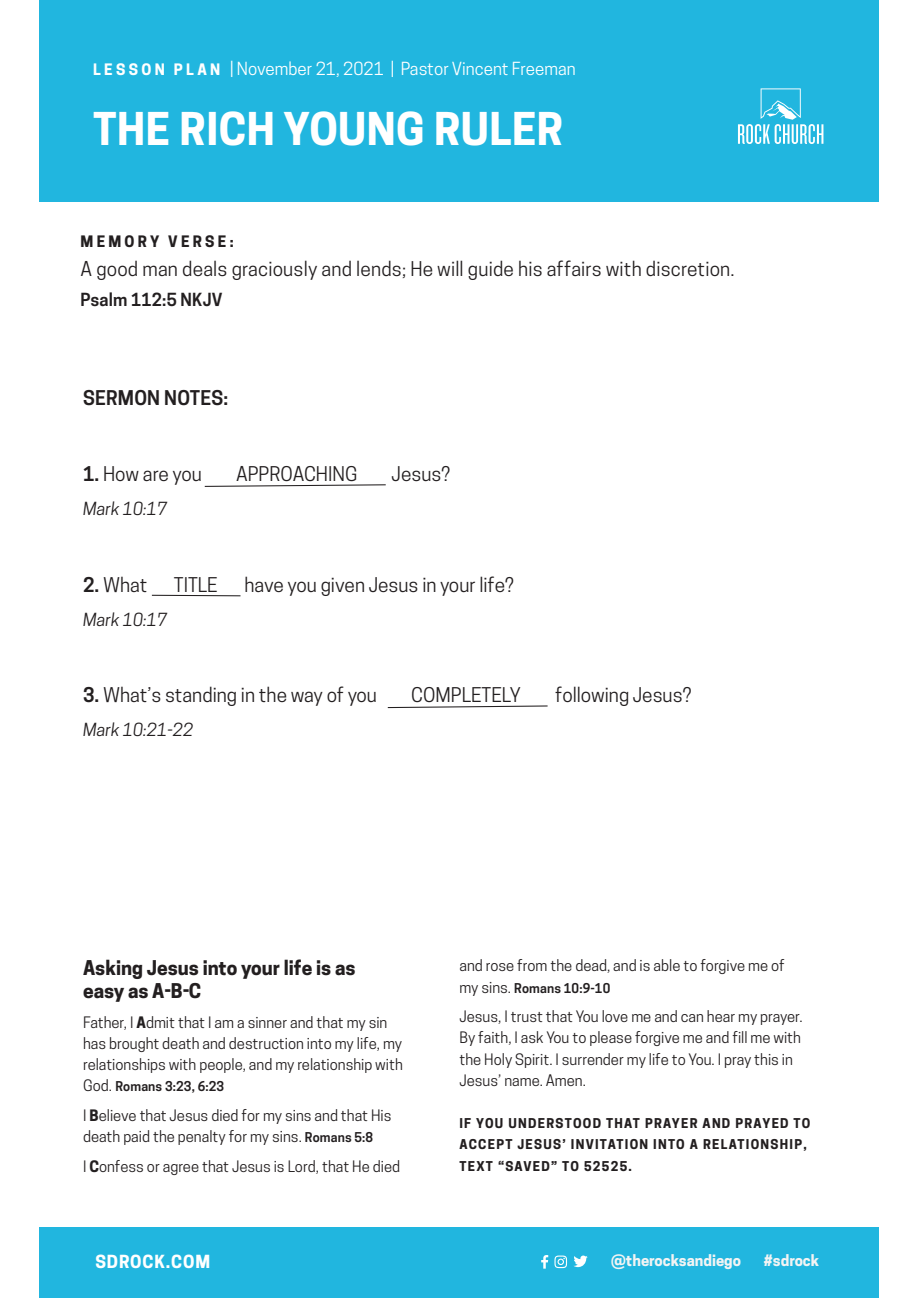
<style>
.page{position:relative;width:918px;height:1298px;background:#fff}
.page>*{position:absolute;margin:0;border:0;box-sizing:border-box;transform-origin:0 0}
.t1{font:700 42.4px "Cooper Hewitt";letter-spacing:.01em;color:#fff}
.t2{font:19px "Cooper Hewitt";color:#231f20}
.t3{font:700 19px/23.4px "Cooper Hewitt";color:#231f20}
.t4{font:600 19px "Cooper Hewitt";letter-spacing:.01em;color:#231f20}
.t5{font:17px "Cooper Hewitt";color:#fff}
.t6{font:italic 17px "Cooper Hewitt";color:#231f20}
.t7{font:600 17px "Cooper Hewitt";letter-spacing:.01em;color:#231f20}
.t8{font:700 17px "Cooper Hewitt";letter-spacing:.05em;color:#fff}
.t9{font:14.8px/21.2px "Cooper Hewitt";color:#231f20}
.t10{font:700 14.8px "Cooper Hewitt";color:#f3f4f4}
.t11{font:700 14.8px "Cooper Hewitt";letter-spacing:.22em;color:#231f20}
.t12{font:700 12.8px/21.2px "Cooper Hewitt";letter-spacing:.1em;color:#231f20}
.t13{font:600 12.8px "Cooper Hewitt";letter-spacing:.01em;color:#231f20}
.s1{font-weight:700;font-size:14.8px}
.s2{font-weight:600}
.s3{font-weight:700}
.s4{font-weight:400;font-size:14.8px}
.s5{font-weight:600;font-size:12.8px}
</style>
<div class="page">
<div style="left:39px;top:0;width:840px;height:202px;background:#21b6df"></div>
<svg style="left:738px;top:88px;width:85px;height:56px"></svg>
<div style="left:39px;top:1228px;width:840px;height:70px;background:#21b6df"></div>
<svg style="left:573px;top:1256px;width:15px;height:11px"></svg>
<svg style="left:554px;top:1256px;width:13px;height:12px"></svg>
<svg style="left:541px;top:1255px;width:7px;height:14px"></svg>
<svg style="left:204px;top:484px;width:182px;height:3px"></svg>
<svg style="left:387px;top:705px;width:161px;height:4px"></svg>
<hr style="left:152px;top:595px;width:89px;height:1px;background:#231f20">
<p class="t5" style="left:93px;top:61px;width:484px"><span class="s1">L E S S O N P L A N</span> | November 21, 2021 | Pastor Vincent Freeman</p>
<h1 class="t1" style="left:93px;top:111px;width:471px">THE RICH YOUNG RULER</h1>
<p class="t11" style="left:81px;top:235px;width:155px">MEMORY VERSE:</p>
<p class="t2" style="left:81px;top:261px;width:656px">A good man deals graciously and lends; He will guide his affairs with discretion.</p>
<p class="t7" style="left:81px;top:290px;width:143px">Psalm 112:5 NKJV</p>
<p class="t4" style="left:83px;top:387px;width:147px">SERMON NOTES:</p>
<p class="t2" style="left:83px;top:466px;width:120px"><span class="s2">1.</span> How are you</p>
<p class="t2" style="left:236px;top:466px;width:123px">APPROACHING</p>
<p class="t2" style="left:392px;top:466px;width:60px">Jesus?</p>
<p class="t6" style="left:83px;top:500px;width:86px">Mark 10:17</p>
<p class="t2" style="left:83px;top:577px;width:66px"><span class="s2">2.</span> What</p>
<p class="t2" style="left:174px;top:577px;width:45px">TITLE</p>
<p class="t2" style="left:245px;top:577px;width:271px">have you given Jesus in your life?</p>
<p class="t6" style="left:83px;top:610px;width:86px">Mark 10:17</p>
<p class="t2" style="left:83px;top:687px;width:295px"><span class="s2">3.</span> What’s standing in the way of you</p>
<p class="t2" style="left:411px;top:687px;width:111px">COMPLETELY</p>
<p class="t2" style="left:555px;top:687px;width:138px">following Jesus?</p>
<p class="t6" style="left:83px;top:720px;width:112px">Mark 10:21-22</p>
<p class="t3" style="left:83px;top:957px;width:274px">Asking Jesus into your life is as easy as A-B-C</p>
<p class="t9" style="left:83px;top:1013px;width:321px">Father, I <span class="s3">A</span>dmit that I am a sinner and that my sin has brought death and destruction into my life, my relationships with people, and my relationship with</p>
<p class="t13" style="left:83px;top:1079px;width:143px"><span class="s4">God.</span> Romans 3:23, 6:23</p>
<p class="t9" style="left:83px;top:1106px;width:310px">I <span class="s3">B</span>elieve that Jesus died for my sins and that His death paid the penalty for my sins. <span class="s5">Romans 5:8</span></p>
<p class="t9" style="left:83px;top:1157px;width:319px">I <span class="s3">C</span>onfess or agree that Jesus is Lord, that He died</p>
<p class="t9" style="left:459px;top:956px;width:327px">and rose from the dead, and is able to forgive me of</p>
<p class="t13" style="left:459px;top:981px;width:152px"><span class="s4">my sins.</span> Romans 10:9-10</p>
<p class="t9" style="left:459px;top:1007px;width:345px">Jesus, I trust that You love me and can hear my prayer.<br>By faith, I ask You to please forgive me and fill me with the Holy Spirit. I surrender my life to You. I pray this in Jesus’ name. Amen.</p>
<p class="t12" style="left:459px;top:1114px;width:352px">IF YOU UNDERSTOOD THAT PRAYER AND PRAYED TO<br>ACCEPT JESUS’ INVITATION INTO A RELATIONSHIP,<br>TEXT “SAVED” TO 52525.</p>
<p class="t8" style="left:95px;top:1254px;width:116px">SDROCK.COM</p>
<p class="t10" style="left:611px;top:1254px;width:131px">@therocksandiego</p>
<p class="t10" style="left:764px;top:1254px;width:57px">#sdrock</p>
</div>
